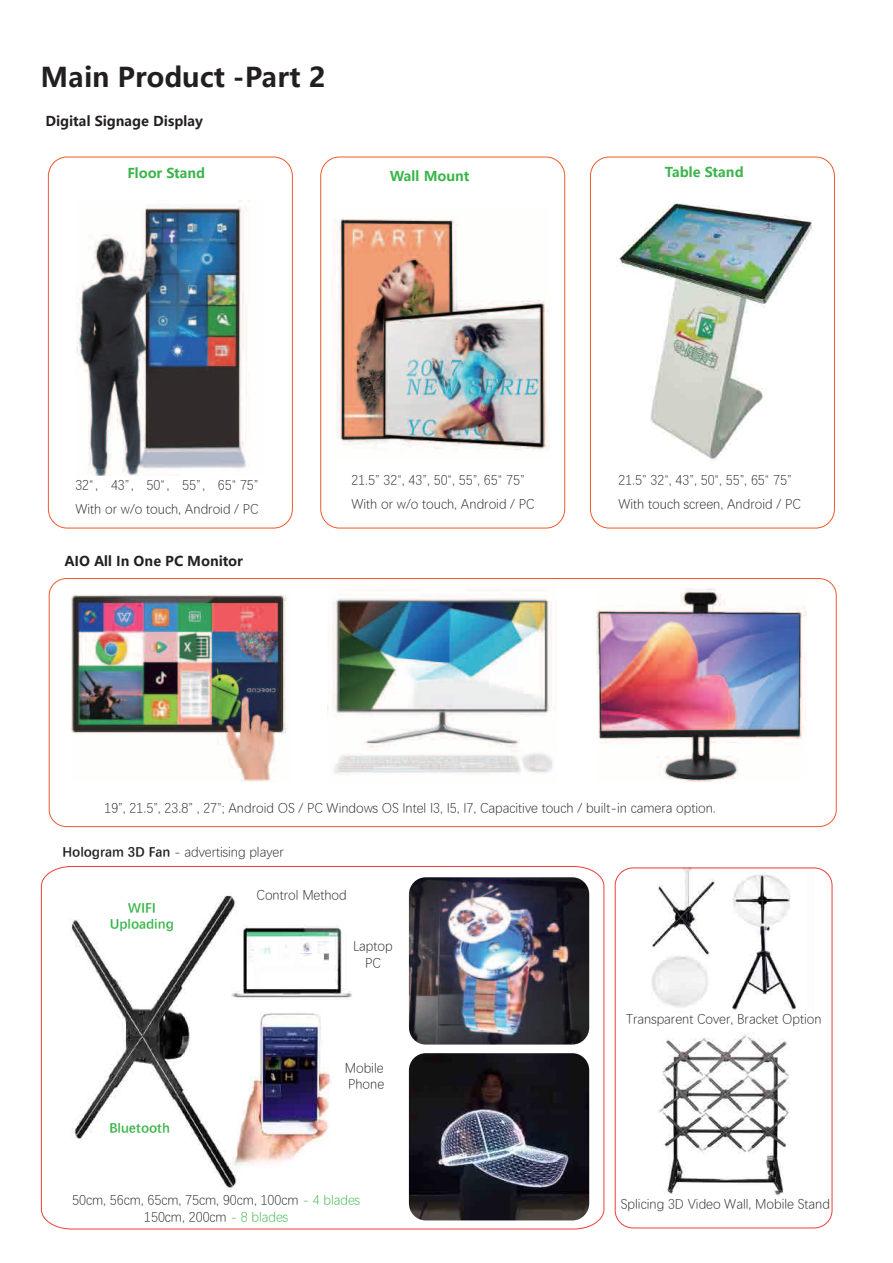
<style>
.page{position:relative;width:893px;height:1263px;background:#fff}
.page>*{position:absolute;margin:0;border:0;box-sizing:border-box;transform-origin:0 0}
.t1{font:700 27px "Microsoft Ya Hei UI";color:#231f20}
.t2{font:300 13.5px/24px "Deng Xian";color:#231f20}
.t3{font:700 13.5px "Microsoft Ya Hei UI";color:#231f20}
.t4{font:700 13.5px "Microsoft Ya Hei UI";color:#3ab54a}
.t5{font:700 13.5px/16.2px "Deng Xian";color:#3ab54a;text-align:center}
.s1{font-weight:700}
.s2{color:#3ab54a}
</style>
<div class="page">
<img style="left:331px;top:219px;width:218px;height:232px">
<div style="left:48px;top:157px;width:245px;height:371px;border:1px solid #f15929;border-radius:19px"></div>
<div style="left:321px;top:157px;width:244px;height:371px;border:1px solid #f15929;border-radius:19px"></div>
<div style="left:590px;top:157px;width:245px;height:371px;border:1px solid #f15929;border-radius:19px"></div>
<img style="left:332px;top:590px;width:224px;height:185px">
<div style="left:49px;top:578px;width:787px;height:249px;border:1px solid #f15929;border-radius:17px"></div>
<img style="left:651px;top:870px;width:145px;height:142px">
<svg style="left:41px;top:866px;width:563px;height:363px"></svg>
<img style="left:409px;top:877px;width:180px;height:167px">
<img style="left:409px;top:1053px;width:180px;height:167px">
<div style="left:615px;top:868px;width:217px;height:360px;border:1px solid #ee3e35;border-radius:18px"></div>
<img style="left:658px;top:1033px;width:132px;height:163px">
<img style="left:619px;top:203px;width:194px;height:258px">
<img style="left:76px;top:200px;width:174px;height:276px">
<img style="left:596px;top:589px;width:210px;height:193px">
<img style="left:71px;top:594px;width:216px;height:188px">
<h1 class="t1" style="left:41px;top:58px;width:286px">Main Product -Part 2</h1>
<p class="t3" style="left:46px;top:111px;width:159px">Digital Signage Display</p>
<p class="t4" style="left:127px;top:164px;width:79px">Floor Stand</p>
<p class="t4" style="left:390px;top:167px;width:81px">Wall Mount</p>
<p class="t4" style="left:665px;top:163px;width:80px">Table Stand</p>
<p class="t2" style="left:75px;top:472px;width:185px">32“， 43”， 50“， 55”， 65“ 75”<br>With or w/o touch, Android / PC</p>
<p class="t2" style="left:351px;top:467px;width:185px">21.5” 32“, 43”, 50“, 55”, 65“ 75”<br>With or w/o touch, Android / PC</p>
<p class="t2" style="left:618px;top:467px;width:184px">21.5” 32“, 43”, 50“, 55”, 65“ 75”<br>With touch screen, Android / PC</p>
<p class="t3" style="left:64px;top:552px;width:180px">AIO All In One PC Monitor</p>
<p class="t2" style="left:104px;top:795px;width:613px">19”, 21.5”, 23.8” , 27”; Android OS / PC Windows OS Intel I3, I5, I7, Capacitive touch / built-in camera option.</p>
<p class="t2" style="left:62px;top:839px;width:223px"><span class="s1">Hologram 3D Fan</span> - advertising player</p>
<p class="t5" style="left:110px;top:899px;width:65px">WIFI<br>Uploading</p>
<p class="t5" style="left:109px;top:1119px;width:62px">Bluetooth</p>
<p class="t2" style="left:257px;top:882px;width:92px">Control Method</p>
<p class="t2" style="left:353px;top:938px;width:41px;line-height:16.2px;text-align:center">Laptop<br>PC</p>
<p class="t2" style="left:345px;top:1059px;width:41px;line-height:16.2px">Mobile<br>Phone</p>
<p class="t2" style="left:72px;top:1191px;width:289px;line-height:16.2px;text-align:center">50cm, 56cm, 65cm, 75cm, 90cm, 100cm <span class="s2">- 4 blades<br></span>150cm, 200cm <span class="s2">- 8 blades</span></p>
<p class="t2" style="left:626px;top:1006px;width:197px">Transparent Cover, Bracket Option</p>
<p class="t2" style="left:621px;top:1192px;width:210px">Splicing 3D Video Wall, Mobile Stand</p>
</div>
